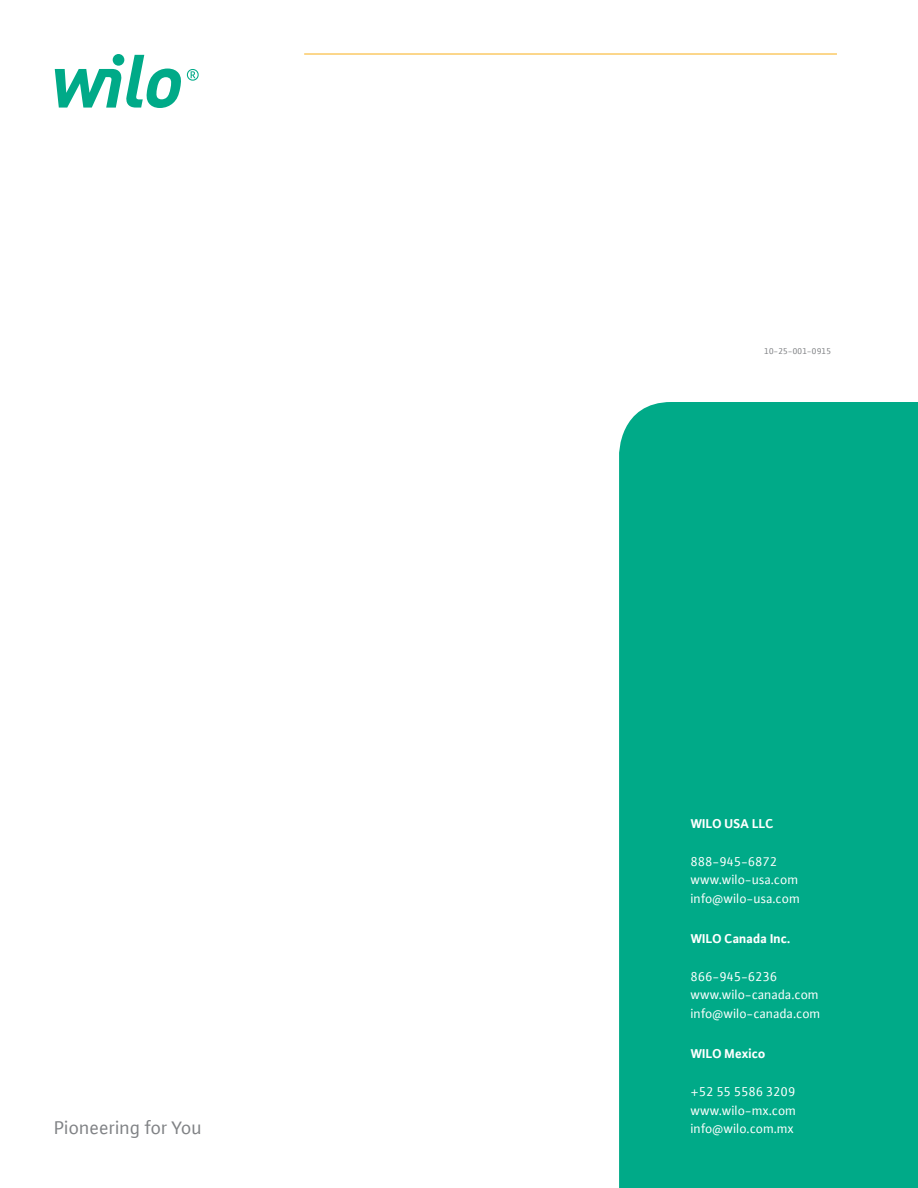
<style>
.page{position:relative;width:918px;height:1188px;background:#fff}
.page>*{position:absolute;margin:0;border:0;box-sizing:border-box;transform-origin:0 0}
.t1{font:19.5px "WILO Plus FM";color:#808285}
.t2{font:13.5px/18.8px "WILO Plus FM";color:#fff}
.t3{font:700 13.5px "WILO Plus FM";color:#fff}
.t4{font:9px "WILO Plus FM";color:#808285}
</style>
<div class="page">
<svg style="left:55px;top:54px;width:144px;height:54px"></svg>
<div style="left:619px;top:402px;width:299px;height:786px;background:#0a8"></div>
<hr style="left:304px;top:54px;width:533px;height:1px;background:#f9b01a">
<h1 class="t1" style="left:55px;top:1115px;width:149px">Pioneering for You</h1>
<p class="t4" style="left:764px;top:345px;width:69px">10-25-001-0915</p>
<p class="t3" style="left:691px;top:814px;width:84px">WILO USA LLC</p>
<p class="t2" style="left:691px;top:852px;width:111px">888-945-6872 www.wilo-usa.com info@wilo-usa.com</p>
<p class="t3" style="left:691px;top:929px;width:101px">WILO Canada Inc.</p>
<p class="t2" style="left:691px;top:966px;width:131px">866-945-6236 www.wilo-canada.com info@wilo-canada.com</p>
<p class="t3" style="left:691px;top:1045px;width:76px">WILO Mexico</p>
<p class="t2" style="left:691px;top:1082px;width:107px;text-align:justify">+52 55 5586 3209 www.wilo-mx.com info@wilo.com.mx</p>
</div>
